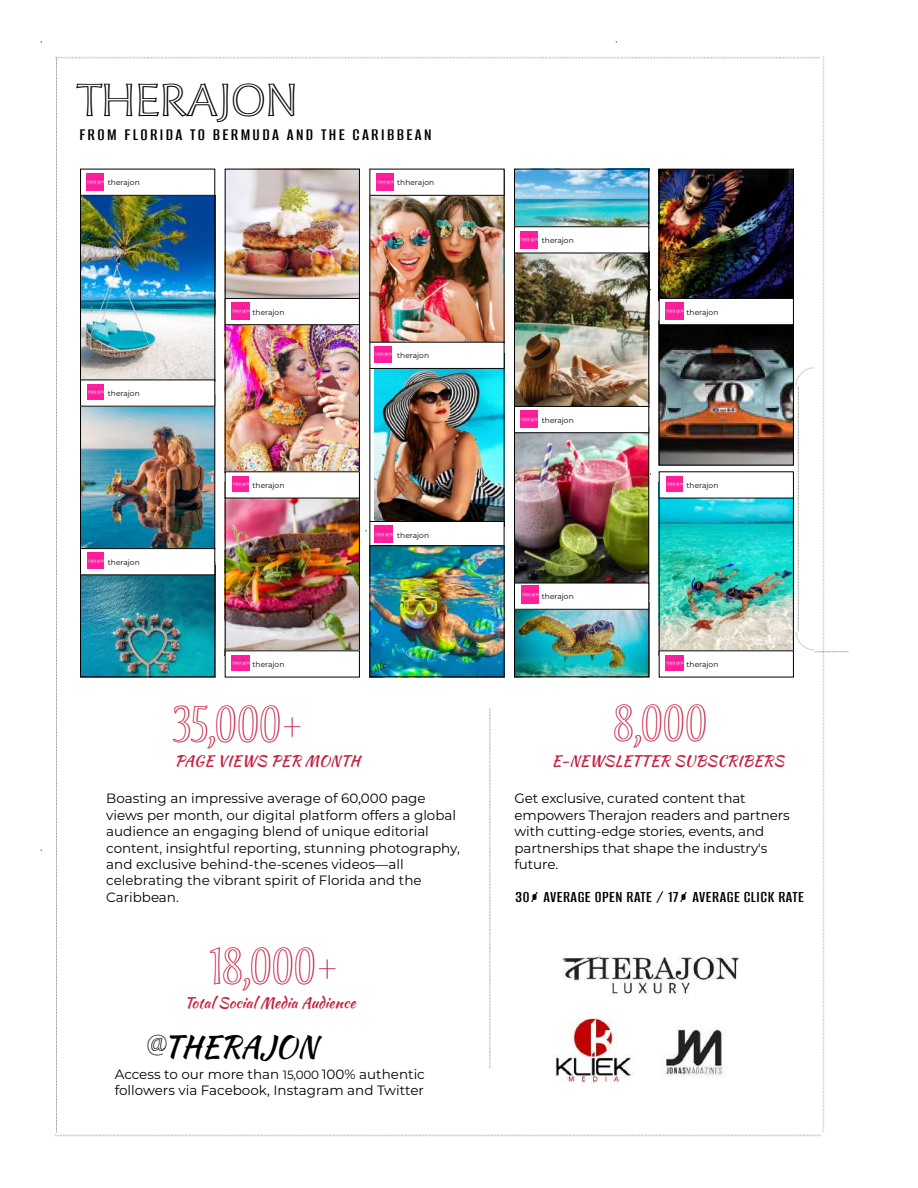
<style>
.page{position:relative;width:918px;height:1188px;background:#fff}
.page>*{position:absolute;margin:0;border:0;box-sizing:border-box;transform-origin:0 0}
.t1{font:48px "Andreas Std";color:#c61f3f}
.t2{font:300 expanded 48px "Moonglow";letter-spacing:-.03em;color:#000}
.t3{font:30px "Kaushan Script";color:#000}
.t4{font:600 18px "Alumni Sans";letter-spacing:.13em;color:#000}
.t5{font:600 16.95px "Alumni Sans";letter-spacing:.03em;color:#000}
.t6{font:15px "Kaushan Script";letter-spacing:.015em;color:#c61f3f}
.t7{font:13.5px/16.5px "Montserrat";color:#000}
.t8{font:7.5px "Montserrat";color:#000}
.s1{font-family:"Moonglow";font-weight:300;font-stretch:expanded}
.s2{font-size:12px}
</style>
<div class="page">
<img style="left:795px;top:368px;width:18px;height:18px">
<img style="left:797px;top:387px;width:2px;height:245px">
<img style="left:795px;top:633px;width:19px;height:18px">
<img style="left:815px;top:651px;width:33px;height:2px">
<img style="left:56px;top:60px;width:1px;height:1072px">
<img style="left:55px;top:1134px;width:765px;height:3px">
<img style="left:821px;top:56px;width:4px;height:1076px">
<img style="left:55px;top:56px;width:765px;height:4px">
<img style="left:489px;top:709px;width:2px;height:360px">
<img style="left:371px;top:196px;width:131px;height:145px">
<img style="left:375px;top:369px;width:127px;height:152px">
<img style="left:661px;top:325px;width:131px;height:138px">
<div style="left:659px;top:320px;width:135px;height:145px;border:1px solid #000"></div>
<div style="left:369px;top:169px;width:135px;height:27px;border:1px solid #000"></div>
<div style="left:369px;top:342px;width:135px;height:27px;border:1px solid #000"></div>
<div style="left:369px;top:521px;width:135px;height:27px;border:1px solid #000"></div>
<img style="left:374px;top:526px;width:18px;height:17px">
<img style="left:376px;top:174px;width:17px;height:17px">
<img style="left:516px;top:253px;width:131px;height:153px">
<div style="left:514px;top:247px;width:135px;height:161px;border:1px solid #000"></div>
<img style="left:516px;top:171px;width:131px;height:55px">
<div style="left:514px;top:169px;width:135px;height:59px;border:1px solid #000"></div>
<img style="left:516px;top:433px;width:131px;height:150px">
<div style="left:514px;top:427px;width:135px;height:173px;border:1px solid #000"></div>
<img style="left:516px;top:610px;width:131px;height:65px">
<div style="left:514px;top:602px;width:135px;height:75px;border:1px solid #000"></div>
<div style="left:515px;top:583px;width:134px;height:26px;background:#fff"></div>
<div style="left:514px;top:583px;width:135px;height:27px;border:1px solid #000"></div>
<div style="left:515px;top:406px;width:134px;height:27px;background:#fff"></div>
<div style="left:514px;top:406px;width:135px;height:27px;border:1px solid #000"></div>
<div style="left:515px;top:227px;width:134px;height:26px;background:#fff"></div>
<img style="left:375px;top:346px;width:17px;height:16px">
<img style="left:82px;top:575px;width:131px;height:100px">
<div style="left:80px;top:562px;width:135px;height:115px;border:1px solid #000"></div>
<img style="left:82px;top:407px;width:131px;height:140px">
<div style="left:80px;top:395px;width:135px;height:154px;border:1px solid #000"></div>
<img style="left:82px;top:197px;width:131px;height:183px">
<div style="left:80px;top:195px;width:135px;height:187px;border:1px solid #000"></div>
<div style="left:80px;top:169px;width:135px;height:27px;border:1px solid #000"></div>
<div style="left:81px;top:380px;width:134px;height:26px;background:#fff"></div>
<div style="left:81px;top:549px;width:134px;height:26px;background:#fff"></div>
<img style="left:87px;top:173px;width:17px;height:18px">
<div style="left:80px;top:548px;width:135px;height:27px;border:1px solid #000"></div>
<img style="left:87px;top:553px;width:17px;height:15px">
<img style="left:87px;top:384px;width:17px;height:16px">
<img style="left:227px;top:171px;width:131px;height:300px">
<div style="left:225px;top:169px;width:135px;height:132px;border:1px solid #000"></div>
<div style="left:225px;top:299px;width:135px;height:174px;border:1px solid #000"></div>
<div style="left:225px;top:298px;width:134px;height:27px;background:#fff"></div>
<img style="left:227px;top:498px;width:131px;height:152px">
<div style="left:225px;top:482px;width:135px;height:174px;border:1px solid #000"></div>
<div style="left:225px;top:472px;width:134px;height:26px;background:#fff"></div>
<div style="left:225px;top:651px;width:134px;height:26px;background:#fff"></div>
<img style="left:232px;top:655px;width:17px;height:16px">
<img style="left:372px;top:547px;width:131px;height:128px">
<div style="left:370px;top:545px;width:135px;height:132px;border:1px solid #000"></div>
<div style="left:225px;top:298px;width:135px;height:27px;border:1px solid #000"></div>
<img style="left:232px;top:303px;width:17px;height:17px">
<img style="left:232px;top:476px;width:17px;height:16px">
<img style="left:661px;top:171px;width:131px;height:127px">
<div style="left:659px;top:169px;width:135px;height:132px;border:1px solid #000"></div>
<img style="left:661px;top:498px;width:131px;height:152px">
<div style="left:659px;top:482px;width:135px;height:174px;border:1px solid #000"></div>
<div style="left:659px;top:298px;width:134px;height:27px;background:#fff"></div>
<div style="left:659px;top:298px;width:135px;height:27px;border:1px solid #000"></div>
<div style="left:659px;top:472px;width:134px;height:26px;background:#fff"></div>
<div style="left:659px;top:651px;width:134px;height:26px;background:#fff"></div>
<img style="left:521px;top:586px;width:18px;height:17px">
<img style="left:520px;top:231px;width:18px;height:17px">
<img style="left:520px;top:411px;width:18px;height:17px">
<img style="left:666px;top:476px;width:17px;height:16px">
<img style="left:666px;top:655px;width:17px;height:16px">
<img style="left:666px;top:303px;width:17px;height:17px">
<img style="left:555px;top:995px;width:79px;height:88px">
<img style="left:665px;top:1029px;width:59px;height:48px">
<img style="left:562px;top:957px;width:176px;height:37px">
<h1 class="t2" style="left:76px;top:74px;width:224px">THERAJON</h1>
<h3 class="t4" style="left:79px;top:124px;width:354px">FROM FLORIDA TO BERMUDA AND THE CARIBBEAN</h3>
<p class="t8" style="left:108px;top:177px;width:33px">therajon</p>
<p class="t8" style="left:397px;top:177px;width:38px">thherajon</p>
<p class="t8" style="left:108px;top:388px;width:33px">therajon</p>
<p class="t8" style="left:108px;top:557px;width:33px">therajon</p>
<p class="t8" style="left:253px;top:307px;width:33px">therajon</p>
<p class="t8" style="left:253px;top:480px;width:33px">therajon</p>
<p class="t8" style="left:397px;top:350px;width:33px">therajon</p>
<p class="t8" style="left:397px;top:530px;width:33px">therajon</p>
<p class="t8" style="left:253px;top:659px;width:33px">therajon</p>
<h1 class="t1" style="left:173px;top:696px;width:132px">35,000+</h1>
<p class="t6" style="left:175px;top:750px;width:187px">PAGE VIEWS PER MONTH</p>
<p class="t7" style="left:106px;top:790px;width:355px">Boasting an impressive average of 60,000 page views per month, our digital platform offers a global audience an engaging blend of unique editorial content, insightful reporting, stunning photography, and exclusive behind-the-scenes videos—all celebrating the vibrant spirit of Florida and the Caribbean.</p>
<h1 class="t1" style="left:210px;top:938px;width:130px">18,000+</h1>
<p class="t6" style="left:184px;top:992px;width:173px">Total Social Media Audience</p>
<h2 class="t3" style="left:148px;top:1024px;width:171px"><span class="s1">@</span>THERAJON</h2>
<p class="t7" style="left:115px;top:1066px;width:312px">Access to our more than <span class="s2">15,000</span> 100% authentic followers via Facebook, Instagram and Twitter</p>
<p class="t8" style="left:542px;top:235px;width:33px">therajon</p>
<p class="t8" style="left:542px;top:415px;width:33px">therajon</p>
<p class="t8" style="left:542px;top:591px;width:33px">therajon</p>
<p class="t8" style="left:687px;top:307px;width:33px">therajon</p>
<p class="t8" style="left:687px;top:480px;width:33px">therajon</p>
<p class="t8" style="left:687px;top:659px;width:33px">therajon</p>
<h1 class="t1" style="left:614px;top:696px;width:95px">8,000</h1>
<p class="t6" style="left:552px;top:750px;width:234px">E-NEWSLETTER SUBSCRIBERS</p>
<p class="t7" style="left:515px;top:790px;width:277px">Get exclusive, curated content that empowers Therajon readers and partners with cutting-edge stories, events, and partnerships that shape the industry's future.</p>
<p class="t5" style="left:516px;top:888px;width:290px">30% AVERAGE OPEN RATE / 17% AVERAGE CLICK RATE</p>
</div>
